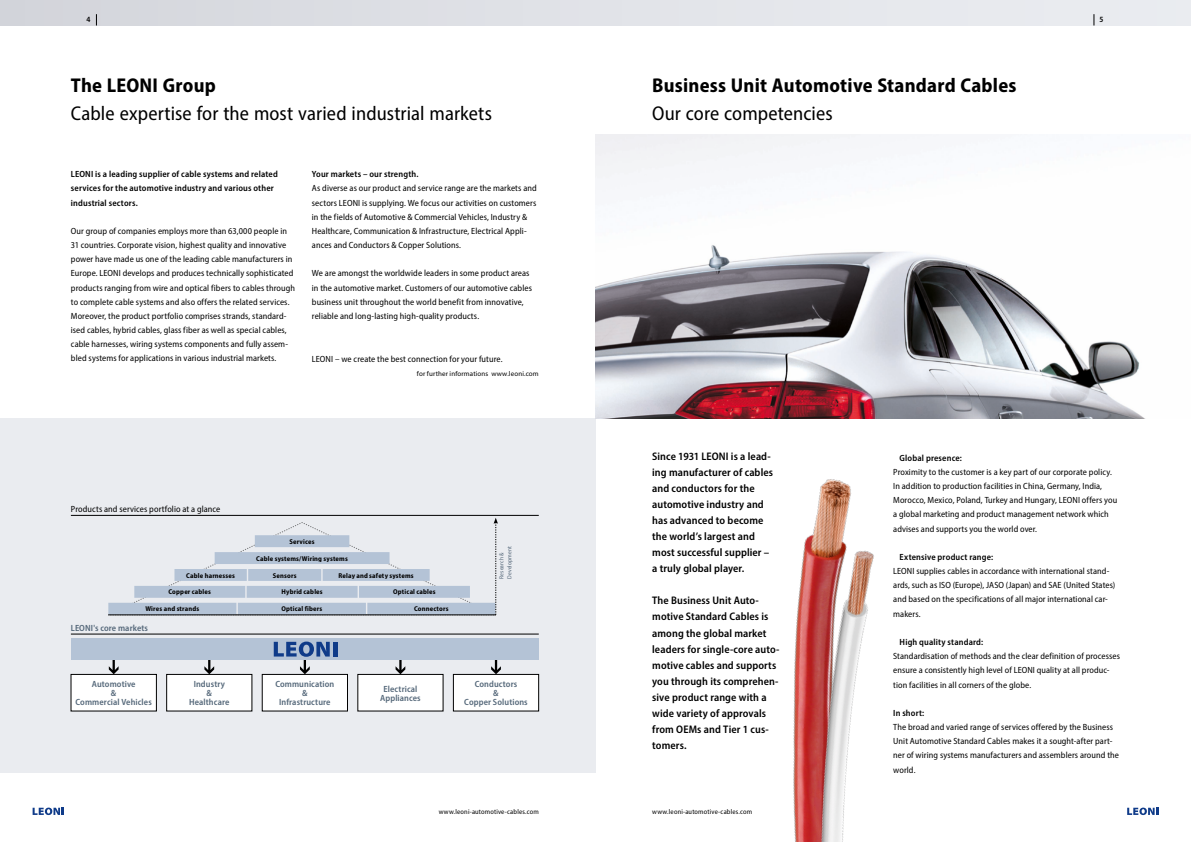
<style>
.page{position:relative;width:1191px;height:842px;background:#fff}
.page>*{position:absolute;margin:0;border:0;box-sizing:border-box;transform-origin:0 0}
.t1{font:semi-condensed 20px "Myriad Pro";letter-spacing:.005em;color:#000}
.t2{font:700 semi-condensed 20px "Myriad Pro";letter-spacing:.01em;color:#000}
.t3{font:600 semi-condensed 11px/16px "Myriad Pro";letter-spacing:.01em;color:#000}
.t4{font:semi-condensed 9px/14.2px "Myriad Pro";letter-spacing:.01em;color:#000}
.t5{font:600 semi-condensed 9px/14.2px "Myriad Pro";letter-spacing:.02em;color:#000}
.t6{font:600 semi-condensed 9px/9px "Myriad Pro";letter-spacing:.01em;color:#546779;text-align:center}
.t7{font:600 semi-condensed 8px "Myriad Pro";color:#000}
.t8{font:700 semi-condensed 7px "Myriad Pro";letter-spacing:.025em;color:#000}
.t9{font:semi-condensed 7px "Myriad Pro";letter-spacing:.025em;color:#000}
.t10{font:7px "Myriad Pro";letter-spacing:.02em;color:#000}
.t11{font:semi-condensed 6px/8px "Myriad Pro";letter-spacing:.03em;color:#546779}
</style>
<div class="page">
<div style="left:0;top:0;width:1191px;height:26px;background:linear-gradient(to right,#d4d6dc,#eceef2)"></div>
<div style="left:0;top:418px;width:595px;height:354px;background:#eaecf0"></div>
<svg style="left:204px;top:660px;width:10px;height:14px"></svg>
<svg style="left:109px;top:660px;width:10px;height:14px"></svg>
<svg style="left:395px;top:660px;width:10px;height:14px"></svg>
<svg style="left:491px;top:660px;width:10px;height:14px"></svg>
<div style="left:71px;top:674px;width:85px;height:37px;background:#fff"></div>
<div style="left:71px;top:674px;width:85px;height:37px;border:1px solid #000"></div>
<div style="left:262px;top:674px;width:85px;height:37px;background:#fff"></div>
<div style="left:262px;top:674px;width:85px;height:37px;border:1px solid #000"></div>
<div style="left:167px;top:674px;width:85px;height:37px;background:#fff"></div>
<div style="left:166px;top:674px;width:86px;height:37px;border:1px solid #000"></div>
<div style="left:358px;top:674px;width:85px;height:37px;background:#fff"></div>
<div style="left:358px;top:674px;width:85px;height:37px;border:1px solid #000"></div>
<div style="left:71px;top:639px;width:467px;height:21px;background:#b4c3d6"></div>
<hr style="left:71px;top:515px;width:468px;height:1px;background:#000">
<hr style="left:71px;top:634px;width:468px;height:1px;background:#000">
<div style="left:453px;top:674px;width:85px;height:37px;background:#fff"></div>
<div style="left:453px;top:674px;width:86px;height:37px;border:1px solid #000"></div>
<svg style="left:274px;top:641px;width:56px;height:33px"></svg>
<hr style="left:333px;top:642px;width:4px;height:14px;background:#0f3b89">
<svg style="left:108px;top:518px;width:390px;height:97px"></svg>
<hr style="left:108px;top:615px;width:388px;height:1px;background:#000">
<img style="left:595px;top:135px;width:549px;height:283px">
<img style="left:813px;top:479px;width:38px;height:53px">
<img style="left:793px;top:532px;width:81px;height:310px">
<svg style="left:33px;top:808px;width:31px;height:7px"></svg>
<svg style="left:1127px;top:808px;width:31px;height:7px"></svg>
<svg style="left:1093px;top:14px;width:1px;height:12px"></svg>
<svg style="left:96px;top:14px;width:1px;height:12px"></svg>
<p class="t7" style="left:86px;top:14px;width:5px">4</p>
<p class="t7" style="left:1099px;top:14px;width:5px">5</p>
<h1 class="t2" style="left:71px;top:73px;width:146px">The LEONI Group</h1>
<h1 class="t1" style="left:71px;top:102px;width:422px">Cable expertise for the most varied industrial markets</h1>
<p class="t5" style="left:71px;top:167px;width:208px">LEONI is a leading supplier of cable systems and related services for the automotive industry and various other industrial sectors.</p>
<p class="t4" style="left:71px;top:224px;width:226px">Our group of companies employs more than 63,000 people in 31 countries. Corporate vision, highest quality and innovative power have made us one of the leading cable manufacturers in Europe. LEONI develops and produces technically sophisticated products ranging from wire and optical fibers to cables through to complete cable systems and also offers the related services.<br>Moreover, the product portfolio comprises strands, standard&shy;ised cables, hybrid cables, glass fiber as well as special cables, cable harnesses, wiring systems components and fully assem&shy;bled systems for applications in various industrial markets.</p>
<p class="t5" style="left:312px;top:167px;width:108px">Your markets – our strength.</p>
<p class="t4" style="left:312px;top:181px;width:226px">As diverse as our product and service range are the markets and sectors LEONI is supplying. We focus our activities on customers in the fields of Automotive &amp; Commercial Vehicles, Industry &amp; Healthcare, Communication &amp; Infrastructure, Electrical Appli&shy;ances and Conductors &amp; Copper Solutions.</p>
<p class="t4" style="left:312px;top:266px;width:221px">We are amongst the worldwide leaders in some product areas in the automotive market. Customers of our automotive cables business unit throughout the world benefit from innovative, reliable and long-lasting high-quality products.</p>
<p class="t4" style="left:312px;top:351px;width:192px">LEONI – we create the best connection for your future.</p>
<p class="t10" style="left:417px;top:369px;width:123px">for further informations www.leoni.com</p>
<p class="t4" style="left:71px;top:502px;width:151px">Products and services portfolio at a glance</p>
<p class="t8" style="left:289px;top:537px;width:27px">Services</p>
<p class="t8" style="left:256px;top:554px;width:93px">Cable systems/Wiring systems</p>
<p class="t8" style="left:186px;top:571px;width:50px">Cable harnesses</p>
<p class="t8" style="left:273px;top:571px;width:25px">Sensors</p>
<p class="t8" style="left:338px;top:571px;width:77px">Relay and safety systems</p>
<p class="t8" style="left:145px;top:604px;width:55px">Wires and strands</p>
<p class="t8" style="left:281px;top:604px;width:42px">Optical fibers</p>
<p class="t8" style="left:414px;top:604px;width:36px">Connectors</p>
<p class="t8" style="left:168px;top:588px;width:44px">Copper cables</p>
<p class="t8" style="left:281px;top:588px;width:43px">Hybrid cables</p>
<p class="t8" style="left:393px;top:588px;width:44px">Optical cables</p>
<p class="t6" style="left:71px;top:624px;width:79px">LEONI's core markets</p>
<p class="t11" style="left:497px;top:579px;width:35px;rotate:-90deg">Research &amp;<br>Development</p>
<p class="t6" style="left:189px;top:679px;width:42px">Industry<br>&amp;<br>Healthcare</p>
<p class="t6" style="left:380px;top:684px;width:42px">Electrical<br>Appliances</p>
<p class="t6" style="left:76px;top:679px;width:78px">Automotive<br>&amp;<br>Commercial Vehicles</p>
<p class="t6" style="left:275px;top:679px;width:60px">Communication &amp;<br>Infrastructure</p>
<p class="t6" style="left:464px;top:679px;width:65px">Conductors<br>&amp;<br>Copper Solutions</p>
<h1 class="t2" style="left:652px;top:73px;width:366px">Business Unit Automotive Standard Cables</h1>
<h1 class="t1" style="left:652px;top:102px;width:182px">Our core competencies</h1>
<p class="t3" style="left:652px;top:448px;width:122px">Since 1931 LEONI is a lead&shy;ing manufacturer of cables and conductors for the automotive industry and has advanced to become the world’s largest and most successful supplier – a truly global player.</p>
<p class="t3" style="left:652px;top:592px;width:129px">The Business Unit Auto&shy;motive Standard Cables is among the global market leaders for single-core auto&shy;motive cables and supports you through its comprehen&shy;sive product range with a wide variety of approvals from OEMs and Tier 1 cus&shy;tomers.</p>
<p class="t5" style="left:899px;top:450px;width:64px">Global presence:</p>
<p class="t4" style="left:893px;top:465px;width:225px">Proximity to the customer is a key part of our corporate policy.<br>In addition to production facilities in China, Germany, India, Morocco, Mexico, Poland, Turkey and Hungary, LEONI offers you a global marketing and product management network which advises and supports you the world over.</p>
<p class="t5" style="left:899px;top:550px;width:95px">Extensive product range:</p>
<p class="t4" style="left:893px;top:564px;width:223px">LEONI supplies cables in accordance with international stand&shy;ards, such as ISO (Europe), JASO (Japan) and SAE (United States) and based on the specifications of all major international car&shy;makers.</p>
<p class="t5" style="left:899px;top:635px;width:85px">High quality standard:</p>
<p class="t4" style="left:893px;top:649px;width:228px">Standardisation of methods and the clear definition of processes ensure a consistently high level of LEONI quality at all produc&shy;tion facilities in all corners of the globe.</p>
<p class="t5" style="left:893px;top:705px;width:33px">In short:</p>
<p class="t4" style="left:893px;top:720px;width:227px">The broad and varied range of services offered by the Business Unit Automotive Standard Cables makes it a sought-after part&shy;ner of wiring systems manufacturers and assemblers around the world.</p>
<p class="t9" style="left:439px;top:808px;width:101px">www.leoni-automotive-cables.com</p>
<p class="t9" style="left:652px;top:808px;width:101px">www.leoni-automotive-cables.com</p>
</div>
